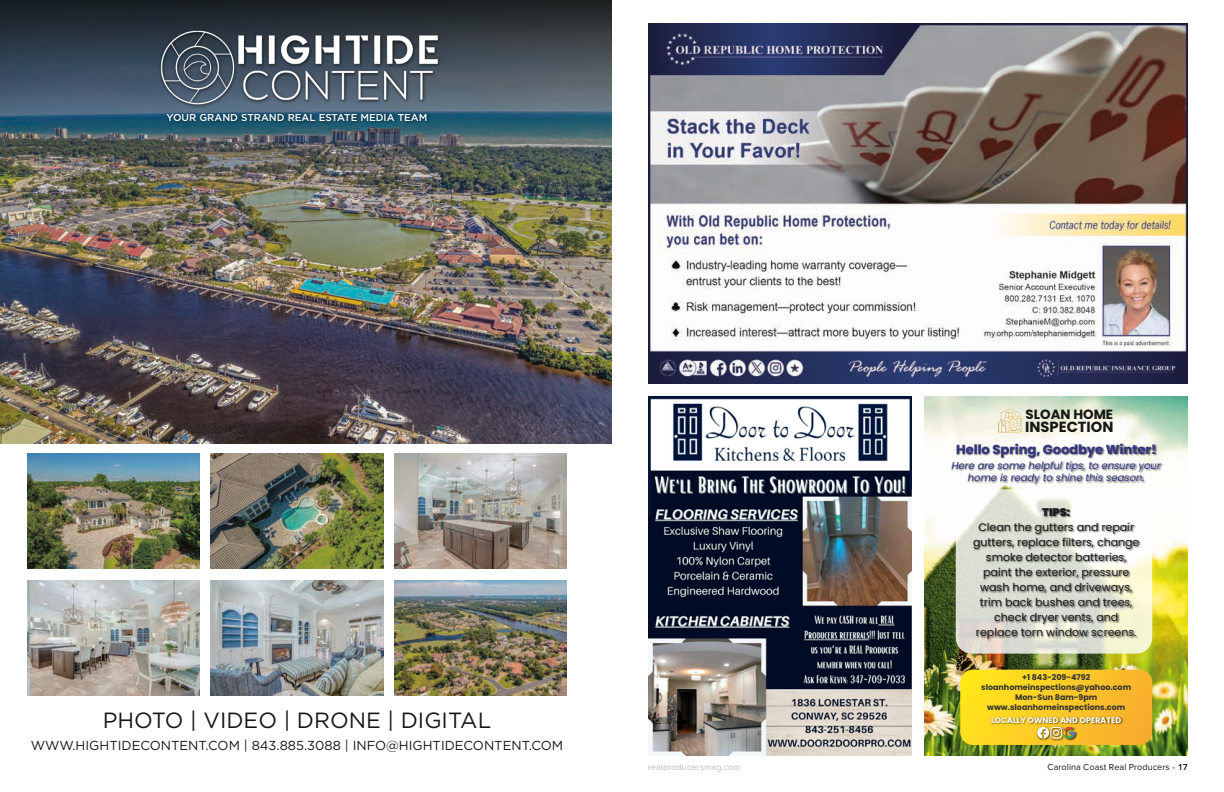
<style>
.page{position:relative;width:1224px;height:792px;background:#fff}
.page>*{position:absolute;margin:0;border:0;box-sizing:border-box;transform-origin:0 0}
.t1{font:22px "Gotham";color:#171713}
.t2{font:700 14.7px "Poppins";color:#171713}
.t3{font:700 13.4px "Poppins";color:#171713}
.t4{font:13px "Gotham";color:#171713}
.t5{font:700 13px "Poppins";color:#323582}
.t6{font:11px/15px "Poppins";color:#1f1b1b;text-align:center}
.t7{font:900 11px "Poppins";color:#1f1b1b}
.t8{font:italic 10px/12.1px "Poppins";color:#323582;text-align:center}
.t9{font:500 10px "Gotham";color:#fff}
.t10{font:9px "Proxima Nova";letter-spacing:.01em;color:#171713}
.t11{font:9px "Proxima Nova";letter-spacing:.01em;color:#bbbcbc}
.t12{font:700 8px/10.1px "Poppins";color:#313231;text-align:center}
.t13{font:700 8px "Poppins";color:#fff}
.s1{color:#31a5d9}
.s2{font-weight:600}
</style>
<div class="page">
<img style="left:0;top:173px;width:612px;height:271px">
<svg style="left:0;top:0;width:612px;height:173px;background:#425057"></svg>
<img style="left:27px;top:454px;width:172px;height:115px">
<img style="left:211px;top:454px;width:172px;height:115px">
<img style="left:27px;top:580px;width:172px;height:115px">
<img style="left:211px;top:580px;width:172px;height:115px">
<img style="left:395px;top:454px;width:172px;height:115px">
<img style="left:395px;top:580px;width:172px;height:115px">
<img style="left:153px;top:17px;width:288px;height:98px">
<img style="left:163px;top:108px;width:270px;height:21px">
<img style="left:648px;top:396px;width:264px;height:360px">
<img style="left:924px;top:396px;width:264px;height:360px">
<svg style="left:960px;top:670px;width:192px;height:75px;background:#f3c327"></svg>
<img style="left:983px;top:408px;width:54px;height:25px">
<img style="left:946px;top:441px;width:222px;height:51px">
<svg style="left:956px;top:489px;width:196px;height:165px"></svg>
<img style="left:970px;top:505px;width:176px;height:156px">
<img style="left:648px;top:24px;width:540px;height:360px">
<p class="t9" style="left:167px;top:111px;width:262px">YOUR GRAND STRAND REAL ESTATE MEDIA TEAM</p>
<h1 class="t1" style="left:103px;top:706px;width:390px">PHOTO | VIDEO | DRONE | DIGITAL</h1>
<p class="t4" style="left:31px;top:737px;width:534px">WWW.HIGHTIDECONTENT.COM | 843.885.3088 | INFO@HIGHTIDECONTENT.COM</p>
<p class="t3" style="left:1026px;top:406px;width:89px">SLOAN HOME</p>
<h2 class="t2" style="left:1025px;top:419px;width:90px">INSPECTION</h2>
<p class="t5" style="left:956px;top:442px;width:201px">Hello Spring, Goodbye Winter!</p>
<p class="t8" style="left:952px;top:459px;width:211px">Here are some helpful tips, to ensure your home is ready to shine this season.</p>
<p class="t7" style="left:1042px;top:506px;width:29px">TIPS:</p>
<p class="t6" style="left:973px;top:520px;width:168px">Clean the gutters and repair gutters, replace filters, change smoke detector batteries, paint the exterior, pressure wash home, and driveways, trim back bushes and trees, check dryer vents, and replace torn window screens.</p>
<p class="t12" style="left:981px;top:672px;width:151px">+1 843-209-4792 sloanhomeinspections@yahoo.com<br>Mon-Sun 8am-9pm www.sloanhomeinspections.com</p>
<p class="t13" style="left:991px;top:715px;width:132px">LOCALLY OWNED AND OPERATED</p>
<p class="t11" style="left:648px;top:762px;width:94px">realproducersmag.com</p>
<p class="t10" style="left:1047px;top:762px;width:142px">Carolina Coast Real Producers <span class="s1">•</span> <span class="s2">17</span></p>
</div>
